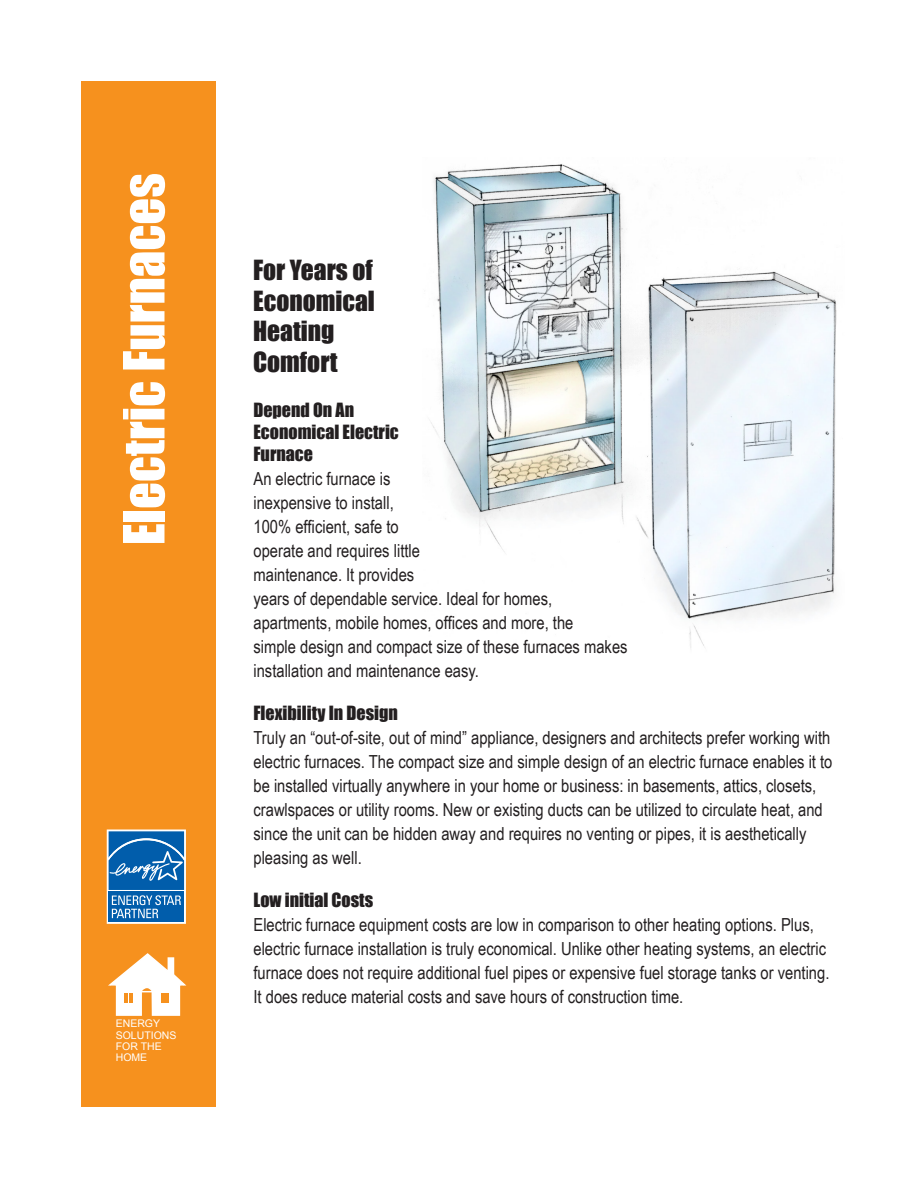
<style>
.page{position:relative;width:918px;height:1188px;background:#fff}
.page>*{position:absolute;margin:0;border:0;box-sizing:border-box;transform-origin:0 0}
.t1{font:52.5px "Impact";color:#fff}
.t2{font:25.5px/30.6px "Impact";color:#231f20}
.t3{font:18px/24px "Arial Narrow";color:#231f20}
.t4{font:18px/21.6px "Impact";color:#231f20}
.t5{font:10.5px "Arial";color:#fff}
</style>
<div class="page">
<img style="left:431px;top:164px;width:406px;height:484px">
<div style="left:81px;top:81px;width:135px;height:1026px;background:#f6911e"></div>
<svg style="left:108px;top:953px;width:79px;height:63px"></svg>
<svg style="left:107px;top:830px;width:79px;height:94px;background:#3980bd"></svg>
<p class="t1" style="left:103px;top:545px;width:374px;rotate:-90deg">Electric Furnaces</p>
<p class="t5" style="left:116px;top:1017px;width:46px">ENERGY</p>
<p class="t5" style="left:116px;top:1028px;width:62px">SOLUTIONS</p>
<p class="t5" style="left:116px;top:1039px;width:47px">FOR THE</p>
<p class="t5" style="left:116px;top:1051px;width:33px">HOME</p>
<p class="t2" style="left:253px;top:254px;width:123px">For Years of<br>Economical</p>
<p class="t2" style="left:253px;top:315px;width:83px">Heating</p>
<p class="t2" style="left:253px;top:346px;width:86px">Comfort</p>
<p class="t4" style="left:254px;top:399px;width:147px">Depend On An<br>Economical Electric<br>Furnace</p>
<p class="t3" style="left:254px;top:466px;width:376px">An electric furnace is<br>inexpensive to install,<br>100% efficient, safe to<br>operate and requires little<br>maintenance. It provides<br>years of dependable service. Ideal for homes, apartments, mobile homes, offices and more, the<br>simple design and compact size of these furnaces makes installation and maintenance easy.</p>
<p class="t4" style="left:254px;top:701px;width:146px">Flexibility In Design</p>
<p class="t3" style="left:254px;top:725px;width:580px">Truly an “out-of-site, out of mind” appliance, designers and architects prefer working with electric furnaces. The compact size and simple design of an electric furnace enables it to be installed virtually anywhere in your home or business: in basements, attics, closets, crawlspaces or utility rooms. New or existing ducts can be utilized to circulate heat, and since the unit can be hidden away and requires no venting or pipes, it is aesthetically pleasing as well.</p>
<p class="t4" style="left:254px;top:889px;width:121px">Low initial Costs</p>
<p class="t3" style="left:254px;top:912px;width:577px">Electric furnace equipment costs are low in comparison to other heating options. Plus, electric furnace installation is truly economical. Unlike other heating systems, an electric furnace does not require additional fuel pipes or expensive fuel storage tanks or venting.<br>It does reduce material costs and save hours of construction time.</p>
</div>
